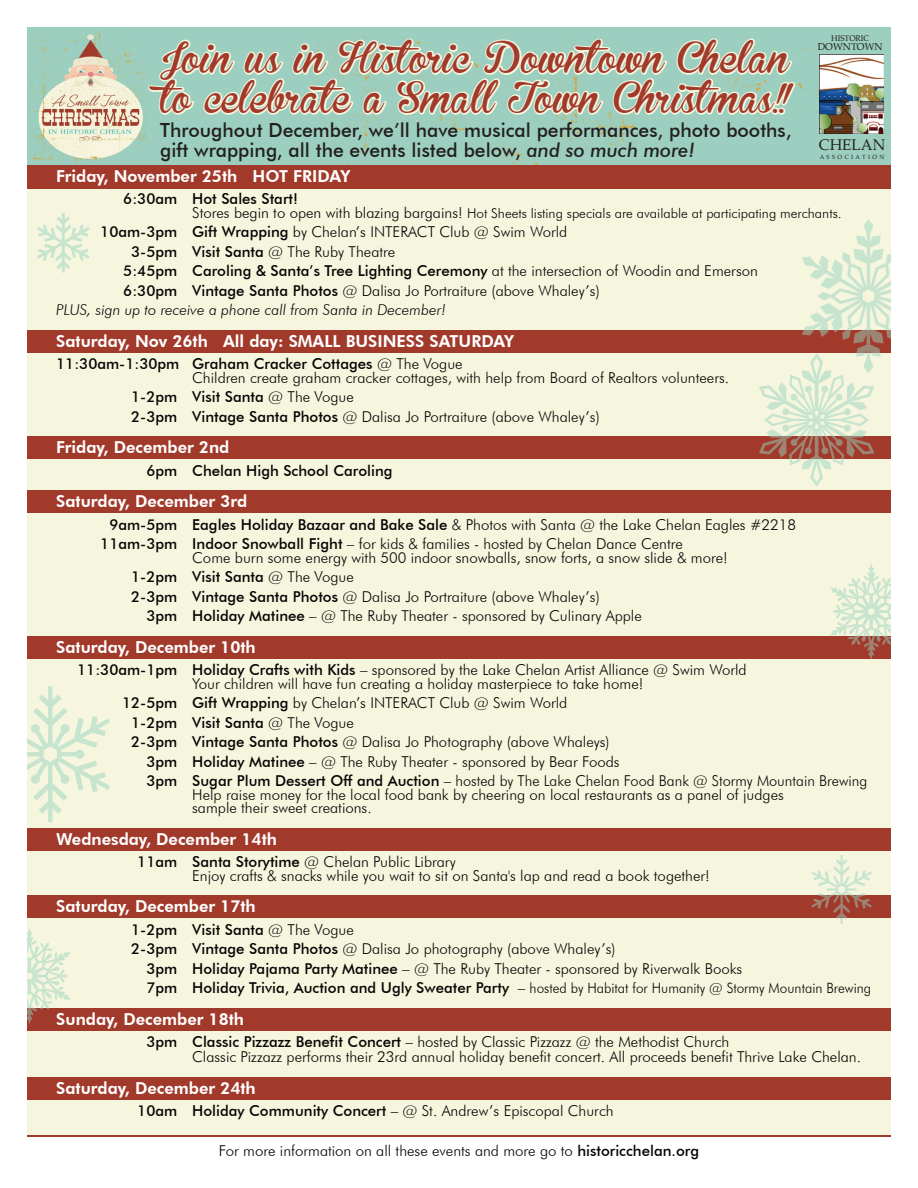
<style>
.page{position:relative;width:918px;height:1188px;background:#fff}
.page>*{position:absolute;margin:0;border:0;box-sizing:border-box;transform-origin:0 0}
.t1{font:44.4px/39.9px "Brannboll Ny Personal Use Only";color:#a23a2b;scale:1.04 1}
.t2{font:500 19.5px/19.5px "Futura BT";color:#231f20}
.t3{font:800 16.5px "Futura BT";color:#fff}
.t4{font:15.15px "Palatino";color:#231f20}
.t5{font:300 15px/13.5px "Futura BT";color:#050504}
.t6{font:500 15px "Futura BT";color:#050504}
.t7{font:italic 300 15px "Futura BT";color:#050504}
.t8{font:300 14.25px "Futura BT";color:#050504;scale:.95 1}
.t9{font:300 13.5px "Futura BT";color:#050504}
.t10{font:9.9px "Palatino";color:#231f20}
.t11{font:7.95px "Palatino";color:#231f20}
.t12{font:6px "Palatino";letter-spacing:.4em;color:#231f20}
.s1{font-style:italic}
.s2{font-size:15px}
.s3{font-weight:500}
.s4{font-weight:300}
.s5{font-weight:500;font-size:15px}
</style>
<div class="page">
<div style="left:0;top:2px;width:918px;height:1170px;background:#f6f6df"></div>
<img style="left:27px;top:27px;width:864px;height:138px">
<div style="left:0;top:1137px;width:918px;height:51px;background:#fff"></div>
<svg style="left:37px;top:213px;width:53px;height:59px"></svg>
<div style="left:0;top:0;width:918px;height:27px;background:#fff"></div>
<div style="left:22px;top:165px;width:875px;height:24px;background:#a23a2b"></div>
<div style="left:22px;top:330px;width:875px;height:22px;background:#a23a2b"></div>
<div style="left:26px;top:436px;width:874px;height:23px;background:#a23a2b"></div>
<div style="left:26px;top:490px;width:874px;height:23px;background:#a23a2b"></div>
<div style="left:26px;top:636px;width:874px;height:22px;background:#a23a2b"></div>
<div style="left:24px;top:828px;width:874px;height:22px;background:#a23a2b"></div>
<div style="left:26px;top:896px;width:874px;height:22px;background:#a23a2b"></div>
<div style="left:24px;top:1008px;width:874px;height:22px;background:#a23a2b"></div>
<div style="left:22px;top:1077px;width:875px;height:23px;background:#a23a2b"></div>
<svg style="left:759px;top:219px;width:132px;height:268px"></svg>
<svg style="left:27px;top:686px;width:83px;height:136px"></svg>
<div style="left:61px;top:724px;width:9px;height:9px;background:#c7e4cf;border-radius:50%"></div>
<div style="left:31px;top:724px;width:9px;height:9px;background:#c7e4cf;border-radius:50%"></div>
<div style="left:61px;top:775px;width:9px;height:9px;background:#c7e4cf;border-radius:50%"></div>
<div style="left:75px;top:750px;width:9px;height:9px;background:#c7e4cf;border-radius:50%"></div>
<div style="left:31px;top:775px;width:9px;height:9px;background:#c7e4cf;border-radius:50%"></div>
<svg style="left:811px;top:855px;width:61px;height:69px"></svg>
<svg style="left:146px;top:27px;width:651px;height:127px"></svg>
<img style="left:819px;top:55px;width:64px;height:78px">
<svg style="left:829px;top:563px;width:62px;height:97px"></svg>
<svg style="left:27px;top:928px;width:44px;height:96px"></svg>
<hr style="left:22px;top:1136px;width:875px;height:1px;background:#a23a2b">
<div style="left:891px;top:0;width:27px;height:1188px;background:#fff"></div>
<div style="left:0;top:0;width:27px;height:1188px;background:#fff"></div>
<h1 class="t1" style="left:160px;top:38px;width:606px">Join us in Historic Downtown Chelan to celebrate a Small Town Christmas!!</h1>
<h2 class="t2" style="left:160px;top:120px;width:633px">Throughout December, we’ll have musical performances, photo booths, gift wrapping, all the events listed below, <span class="s1">and so much more!</span></h2>
<p class="t11" style="left:831px;top:32px;width:40px">HISTORIC</p>
<p class="t10" style="left:818px;top:38px;width:67px">DOWNTOWN</p>
<p class="t4" style="left:819px;top:132px;width:68px">CHELAN</p>
<p class="t12" style="left:820px;top:152px;width:66px">ASSOCIATION</p>
<p class="t3" style="left:56px;top:166px;width:296px">Friday, November 25th HOT FRIDAY</p>
<p class="t6" style="left:123px;top:190px;width:176px">6:30am Hot Sales Start!</p>
<p class="t9" style="left:192px;top:205px;width:651px"><span class="s2">Stores begin to open with blazing bargains!</span> Hot Sheets listing specials are available at participating merchants.</p>
<p class="t5" style="left:100px;top:225px;width:469px"><span class="s3">10am-3pm Gift Wrapping</span> by Chelan’s INTERACT Club @ Swim World</p>
<p class="t6" style="left:131px;top:243px;width:266px">3-5pm Visit Santa <span class="s4">@ The Ruby Theatre</span></p>
<p class="t6" style="left:123px;top:262px;width:636px">5:45pm Caroling &amp; Santa’s Tree Lighting Ceremony <span class="s4">at the intersection of Woodin and Emerson</span></p>
<p class="t5" style="left:123px;top:284px;width:478px"><span class="s3">6:30pm Vintage Santa Photos</span> @ Dalisa Jo Portraiture (above Whaley’s)</p>
<p class="t7" style="left:56px;top:301px;width:391px">PLUS, sign up to receive a phone call from Santa in December!</p>
<p class="t3" style="left:56px;top:331px;width:460px">Saturday, Nov 26th All day: SMALL BUSINESS SATURDAY</p>
<p class="t5" style="left:192px;top:357px;width:538px;text-indent:-136px"><span class="s3">11:30am-1:30pm Graham Cracker Cottages</span> @ The Vogue<br>Children create graham cracker cottages, with help from Board of Realtors volunteers.</p>
<p class="t5" style="left:131px;top:387px;width:470px;line-height:19.5px"><span class="s3">1-2pm Visit Santa</span> @ The Vogue<br><span class="s3">2-3pm Vintage Santa Photos</span> @ Dalisa Jo Portraiture (above Whaley’s)</p>
<p class="t3" style="left:56px;top:438px;width:175px">Friday, December 2nd</p>
<p class="t6" style="left:146px;top:462px;width:248px">6pm Chelan High School Caroling</p>
<p class="t3" style="left:56px;top:492px;width:193px">Saturday, December 3rd</p>
<p class="t5" style="left:100px;top:515px;width:697px;line-height:19.5px;text-indent:9px"><span class="s3">9am-5pm Eagles Holiday Bazaar and Bake Sale</span> &amp; Photos with Santa @ the Lake Chelan Eagles #2218<br><span class="s3">11am-3pm Indoor Snowball Fight</span> – for kids &amp; families - hosted by Chelan Dance Centre</p>
<p class="t5" style="left:192px;top:551px;width:537px">Come burn some energy with 500 indoor snowballs, snow forts, a snow slide &amp; more!</p>
<p class="t6" style="left:131px;top:568px;width:224px">1-2pm Visit Santa <span class="s4">@ The Vogue</span></p>
<p class="t5" style="left:131px;top:590px;width:470px"><span class="s3">2-3pm Vintage Santa Photos</span> @ Dalisa Jo Portraiture (above Whaley’s)</p>
<p class="t5" style="left:146px;top:609px;width:497px"><span class="s3">3pm Holiday Matinee</span> – @ The Ruby Theater - sponsored by Culinary Apple</p>
<p class="t3" style="left:56px;top:637px;width:201px">Saturday, December 10th</p>
<p class="t5" style="left:192px;top:663px;width:556px;text-indent:-115px"><span class="s3">11:30am-1pm Holiday Crafts with Kids</span> – sponsored by the Lake Chelan Artist Alliance @ Swim World<br>Your children will have fun creating a holiday masterpiece to take home!</p>
<p class="t5" style="left:122px;top:696px;width:447px"><span class="s3">12-5pm Gift Wrapping</span> by Chelan’s INTERACT Club @ Swim World</p>
<p class="t6" style="left:131px;top:714px;width:224px">1-2pm Visit Santa <span class="s4">@ The Vogue</span></p>
<p class="t5" style="left:131px;top:735px;width:480px"><span class="s3">2-3pm Vintage Santa Photos</span> @ Dalisa Jo Photography (above Whaleys)</p>
<p class="t5" style="left:146px;top:755px;width:475px"><span class="s3">3pm Holiday Matinee</span> – @ The Ruby Theater - sponsored by Bear Foods</p>
<p class="t5" style="left:146px;top:774px;width:722px"><span class="s3">3pm Sugar Plum Dessert Off and Auction</span> – hosted by The Lake Chelan Food Bank @ Stormy Mountain Brewing</p>
<p class="t5" style="left:192px;top:788px;width:593px">Help raise money for the local food bank by cheering on local restaurants as a panel of judges sample their sweet creations.</p>
<p class="t3" style="left:56px;top:829px;width:222px">Wednesday, December 14th</p>
<p class="t5" style="left:192px;top:855px;width:519px;text-indent:-55px"><span class="s3">11am Santa Storytime</span> @ Chelan Public Library<br>Enjoy crafts &amp; snacks while you wait to sit on Santa's lap and read a book together!</p>
<p class="t3" style="left:56px;top:897px;width:201px">Saturday, December 17th</p>
<p class="t6" style="left:131px;top:921px;width:224px">1-2pm Visit Santa <span class="s4">@ The Vogue</span></p>
<p class="t5" style="left:131px;top:942px;width:486px"><span class="s3">2-3pm Vintage Santa Photos</span> @ Dalisa Jo photography (above Whaley’s)</p>
<p class="t5" style="left:146px;top:962px;width:598px"><span class="s3">3pm Holiday Pajama Party Matinee</span> – @ The Ruby Theater - sponsored by Riverwalk Books</p>
<p class="t8" style="left:146px;top:980px;width:764px"><span class="s5">7pm Holiday Trivia, Auction and Ugly Sweater Party</span> <span class="s2">–</span> hosted by Habitat for Humanity @ Stormy Mountain Brewing</p>
<p class="t3" style="left:56px;top:1009px;width:189px">Sunday, December 18th</p>
<p class="t5" style="left:192px;top:1035px;width:670px;line-height:15px;text-indent:-46px"><span class="s3">3pm Classic Pizzazz Benefit Concert</span> – hosted by Classic Pizzazz @ the Methodist Church<br>Classic Pizzazz performs their 23rd annual holiday benefit concert. All proceeds benefit Thrive Lake Chelan.</p>
<p class="t3" style="left:56px;top:1078px;width:201px">Saturday, December 24th</p>
<p class="t5" style="left:137px;top:1104px;width:478px"><span class="s3">10am Holiday Community Concert</span> – @ St. Andrew’s Episcopal Church</p>
<p class="t5" style="left:219px;top:1144px;width:482px">For more information on all these events and more go to <span class="s3">historicchelan.org</span></p>
</div>
